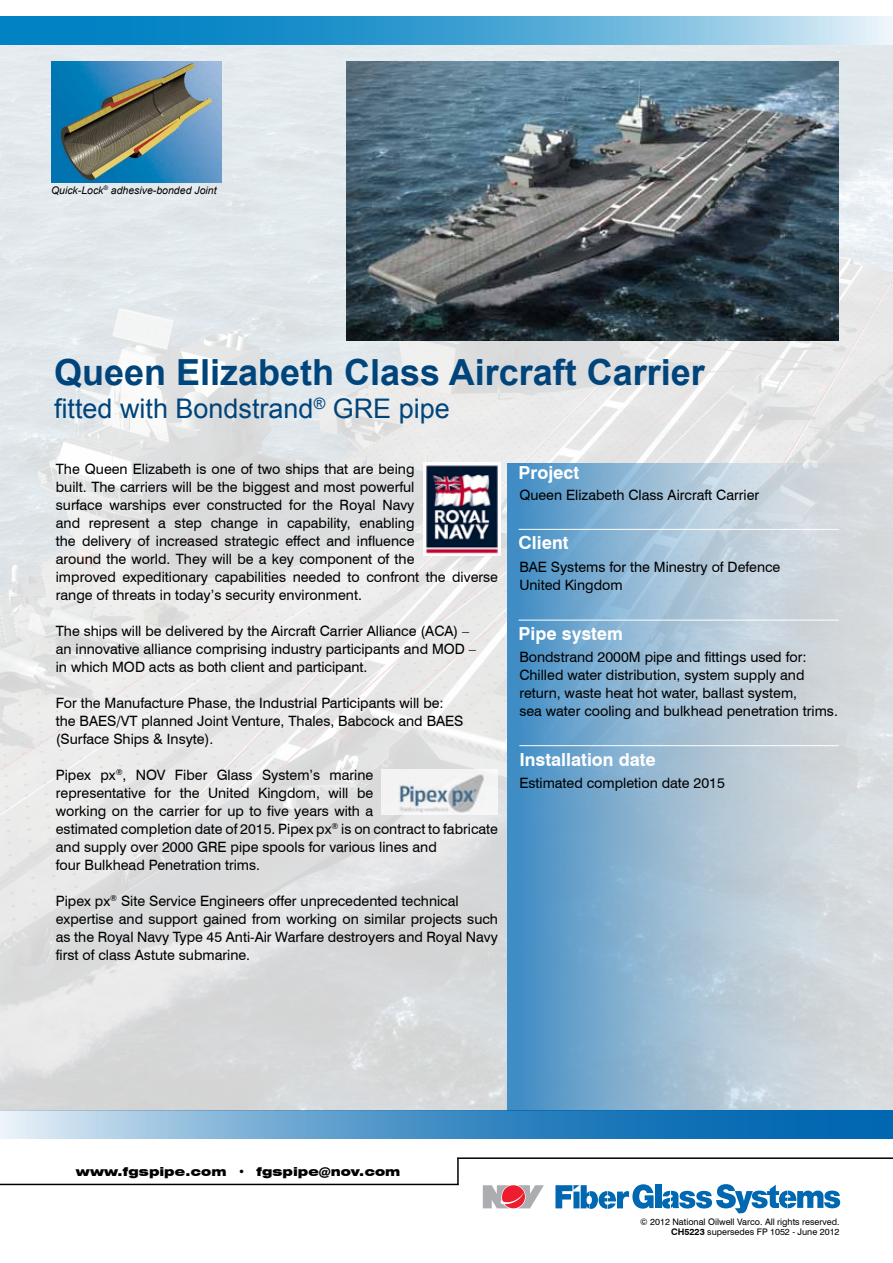
<style>
.page{position:relative;width:893px;height:1263px;background:#fff}
.page>*{position:absolute;margin:0;border:0;box-sizing:border-box;transform-origin:0 0}
.t1{font:700 36px "Arial";color:#00447c}
.t2{font:27px "Arial";color:#00447c}
.t3{font:700 18px "Swiss 721 BT";color:#fff}
.t4{font:14.25px/18px "Swiss 721 BT";color:#000}
.t5{font:900 expanded 12px "Swiss 721 BT";color:#000}
.t6{font:italic 10.5px "Arial";color:#000}
.t7{font:9px/10.8px "Swiss 721 BT";color:#000;text-align:right}
.s1{font-weight:700}
</style>
<div class="page">
<svg style="left:0;top:17px;width:893px;height:28px;background:#4da7d5"></svg>
<img style="left:0;top:45px;width:893px;height:1065px">
<img style="left:347px;top:62px;width:492px;height:278px">
<img style="left:51px;top:61px;width:170px;height:122px">
<img style="left:382px;top:770px;width:116px;height:44px">
<img style="left:423px;top:463px;width:78px;height:92px">
<svg style="left:507px;top:463px;width:386px;height:647px;background:#a1bfd4"></svg>
<hr style="left:457px;top:1157px;width:436px;height:2px;background:#000">
<hr style="left:457px;top:1158px;width:2px;height:27px;background:#000">
<hr style="left:0;top:1184px;width:459px;height:1px;background:#000">
<svg style="left:483px;top:1185px;width:61px;height:23px"></svg>
<svg style="left:555px;top:1184px;width:99px;height:25px"></svg>
<div style="left:655px;top:1185px;width:6px;height:23px;background:#0067b1"></div>
<svg style="left:662px;top:1184px;width:178px;height:29px"></svg>
<svg style="left:0;top:1110px;width:893px;height:28px;background:#5196c8"></svg>
<hr style="left:518px;top:529px;width:321px;height:1px;background:#fff">
<hr style="left:518px;top:620px;width:321px;height:1px;background:#fff">
<hr style="left:519px;top:745px;width:320px;height:1px;background:#fff">
<p class="t6" style="left:51px;top:183px;width:167px">Quick-Lock<sup>®</sup> adhesive-bonded Joint</p>
<h1 class="t1" style="left:54px;top:349px;width:652px">Queen Elizabeth Class Aircraft Carrier</h1>
<h2 class="t2" style="left:54px;top:390px;width:397px">fitted with Bondstrand<sup>®</sup> GRE pipe</h2>
<p class="t4" style="left:56px;top:460px;width:444px">The Queen Elizabeth is one of two ships that are being<br>built. The carriers will be the biggest and most powerful<br>surface warships ever constructed for the Royal Navy<br>and represent a step change in capability, enabling<br>the delivery of increased strategic effect and influence<br>around the world. They will be a key component of the<br>improved expeditionary capabilities needed to confront the diverse range of threats in today’s security environment.</p>
<p class="t4" style="left:56px;top:621px;width:422px">The ships will be delivered by the Aircraft Carrier Alliance (ACA) – an innovative alliance comprising industry participants and MOD – in which MOD acts as both client and participant.</p>
<p class="t4" style="left:56px;top:693px;width:409px">For the Manufacture Phase, the Industrial Participants will be: the BAES/VT planned Joint Venture, Thales, Babcock and BAES (Surface Ships &amp; Insyte).</p>
<p class="t4" style="left:56px;top:766px;width:444px">Pipex px<sup>®</sup>, NOV Fiber Glass System’s marine<br>representative for the United Kingdom, will be<br>working on the carrier for up to five years with a<br>estimated completion date of 2015. Pipex px<sup>®</sup> is on contract to fabricate and supply over 2000 GRE pipe spools for various lines and<br>four Bulkhead Penetration trims.</p>
<p class="t4" style="left:56px;top:892px;width:444px">Pipex px<sup>®</sup> Site Service Engineers offer unprecedented technical expertise and support gained from working on similar projects such as the Royal Navy Type 45 Anti-Air Warfare destroyers and Royal Navy first of class Astute submarine.</p>
<p class="t3" style="left:518px;top:462px;width:62px">Project</p>
<p class="t4" style="left:519px;top:486px;width:241px">Queen Elizabeth Class Aircraft Carrier</p>
<p class="t3" style="left:518px;top:532px;width:51px">Client</p>
<p class="t4" style="left:519px;top:558px;width:263px">BAE Systems for the Minestry of Defence<br>United Kingdom</p>
<p class="t3" style="left:518px;top:623px;width:106px">Pipe system</p>
<p class="t4" style="left:519px;top:648px;width:320px">Bondstrand 2000M pipe and fittings used for:<br>Chilled water distribution, system supply and return, waste heat hot water, ballast system,<br>sea water cooling and bulkhead penetration trims.</p>
<p class="t3" style="left:519px;top:748px;width:138px">Installation date</p>
<p class="t4" style="left:519px;top:774px;width:207px">Estimated completion date 2015</p>
<p class="t5" style="left:76px;top:1164px;width:326px">www.fgspipe.com • fgspipe@nov.com</p>
<p class="t7" style="left:640px;top:1216px;width:201px">© 2012 National Oilwell Varco. All rights reserved.<br><span class="s1">CH5223</span> supersedes FP 1052 - June 2012</p>
</div>
